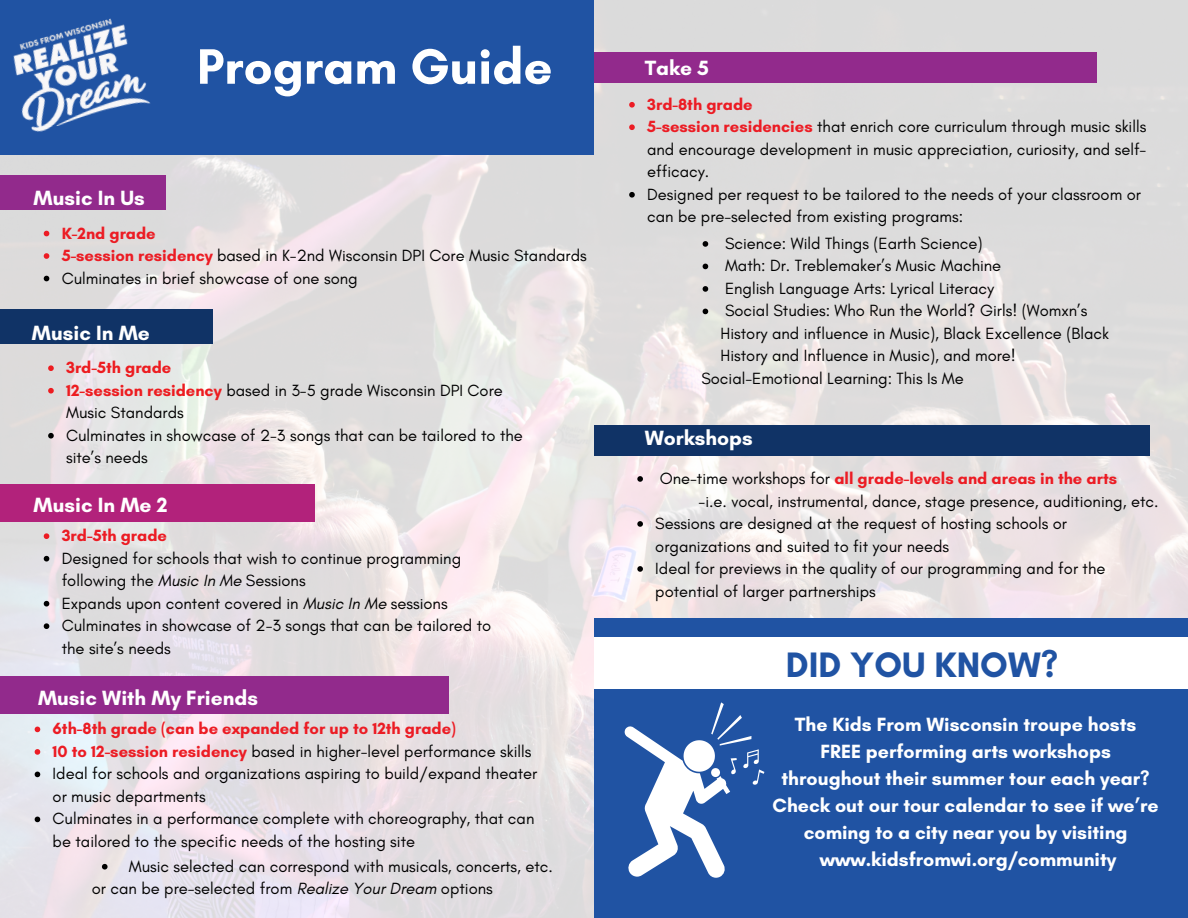
<style>
.page{position:relative;width:1188px;height:918px;background:#fff}
.page>*{position:absolute;margin:0;border:0;box-sizing:border-box;transform-origin:0 0}
.t1{font:700 50.7px "Glacial Indifference";color:#fff}
.t2{font:700 36px "Glacial Indifference";color:#2053a3}
.t3{font:700 21px "Glacial Indifference";color:#fff}
.t4{font:700 19.5px/27px "Glacial Indifference";color:#fff;text-align:center}
.t5{font:16.5px/22.5px "Glacial Indifference";color:#000}
.t6{font:700 16.5px "Glacial Indifference";color:#ec1c24}
.s1{font-weight:700;color:#ec1c24}
.s2{font-weight:700;color:#ed1c20}
.s3{font-style:italic}
.s4{font-weight:400;color:#000}
</style>
<div class="page">
<img style="left:0;top:0;width:1188px;height:918px">
<div style="left:0;top:175px;width:166px;height:35px;background:#922a8c"></div>
<div style="left:0;top:310px;width:213px;height:34px;background:#103366"></div>
<div style="left:0;top:484px;width:315px;height:38px;background:#b2227b"></div>
<div style="left:0;top:0;width:594px;height:154px;background:#2053a3"></div>
<div style="left:0;top:677px;width:448px;height:37px;background:#922a8c"></div>
<img style="left:0;top:18px;width:182px;height:163px">
<div style="left:594px;top:53px;width:502px;height:29px;background:#922a8c"></div>
<div style="left:594px;top:425px;width:555px;height:30px;background:#103366"></div>
<div style="left:594px;top:618px;width:594px;height:300px;background:#2053a3"></div>
<svg style="left:624px;top:702px;width:140px;height:176px"></svg>
<div style="left:594px;top:638px;width:594px;height:51px;background:#fff"></div>
<svg style="left:629px;top:102px;width:6px;height:6px"></svg>
<svg style="left:629px;top:124px;width:6px;height:6px"></svg>
<svg style="left:629px;top:192px;width:6px;height:6px"></svg>
<svg style="left:44px;top:231px;width:5px;height:5px"></svg>
<svg style="left:44px;top:253px;width:5px;height:6px"></svg>
<svg style="left:44px;top:276px;width:5px;height:5px"></svg>
<svg style="left:48px;top:365px;width:6px;height:6px"></svg>
<svg style="left:48px;top:388px;width:6px;height:6px"></svg>
<svg style="left:48px;top:433px;width:6px;height:6px"></svg>
<svg style="left:44px;top:533px;width:5px;height:6px"></svg>
<svg style="left:44px;top:556px;width:5px;height:6px"></svg>
<svg style="left:44px;top:601px;width:5px;height:6px"></svg>
<svg style="left:44px;top:623px;width:5px;height:6px"></svg>
<svg style="left:35px;top:727px;width:5px;height:5px"></svg>
<svg style="left:35px;top:749px;width:5px;height:6px"></svg>
<svg style="left:35px;top:772px;width:5px;height:5px"></svg>
<svg style="left:35px;top:817px;width:5px;height:5px"></svg>
<svg style="left:637px;top:476px;width:6px;height:6px"></svg>
<svg style="left:637px;top:521px;width:6px;height:6px"></svg>
<svg style="left:637px;top:566px;width:6px;height:6px"></svg>
<svg style="left:102px;top:864px;width:6px;height:6px"></svg>
<svg style="left:703px;top:241px;width:5px;height:6px"></svg>
<svg style="left:703px;top:264px;width:5px;height:5px"></svg>
<svg style="left:703px;top:286px;width:5px;height:6px"></svg>
<svg style="left:703px;top:309px;width:5px;height:5px"></svg>
<h1 class="t1" style="left:197px;top:36px;width:357px">Program Guide</h1>
<p class="t3" style="left:34px;top:185px;width:113px">Music In Us</p>
<p class="t5" style="left:62px;top:222px;width:527px"><span class="s1">K-2nd grade<br>5-session residency</span> based in K-2nd Wisconsin DPI Core Music Standards<br>Culminates in brief showcase of one song</p>
<p class="t3" style="left:32px;top:320px;width:119px">Music In Me</p>
<p class="t5" style="left:66px;top:356px;width:458px"><span class="s2">3rd-5th grade<br>12-session residency</span> based in 3-5 grade Wisconsin DPI Core<br>Music Standards<br>Culminates in showcase of 2-3 songs that can be tailored to the site’s needs</p>
<p class="t3" style="left:34px;top:492px;width:136px">Music In Me 2</p>
<p class="t6" style="left:62px;top:526px;width:107px">3rd-5th grade</p>
<p class="t5" style="left:62px;top:547px;width:431px">Designed for schools that wish to continue programming following the <span class="s3">Music In Me</span> Sessions<br>Expands upon content covered in <span class="s3">Music In Me</span> sessions Culminates in showcase of 2-3 songs that can be tailored to the site’s needs</p>
<p class="t3" style="left:38px;top:685px;width:221px">Music With My Friends</p>
<p class="t5" style="left:53px;top:717px;width:486px"><span class="s1">6th-8th grade (can be expanded for up to 12th grade)<br>10 to 12-session residency</span> based in higher-level performance skills Ideal for schools and organizations aspiring to build/expand theater or music departments<br>Culminates in a performance complete with choreography, that can be tailored to the specific needs of the hosting site</p>
<p class="t5" style="left:92px;top:855px;width:463px;text-indent:37px">Music selected can correspond with musicals, concerts, etc. or can be pre-selected from <span class="s3">Realize Your Dream</span> options</p>
<p class="t3" style="left:645px;top:55px;width:66px">Take 5</p>
<p class="t5" style="left:647px;top:93px;width:501px"><span class="s1">3rd-8th grade<br>5-session residencies</span> that enrich core curriculum through music skills and encourage development in music appreciation, curiosity, and self&shy;efficacy.<br>Designed per request to be tailored to the needs of your classroom or can be pre-selected from existing programs:</p>
<p class="t5" style="left:725px;top:232px;width:259px">Science: Wild Things (Earth Science)</p>
<p class="t5" style="left:725px;top:254px;width:278px">Math: Dr. Treblemaker’s Music Machine</p>
<p class="t5" style="left:725px;top:277px;width:271px">English Language Arts: Lyrical Literacy</p>
<p class="t5" style="left:725px;top:299px;width:364px">Social Studies: Who Run the World? Girls! (Womxn’s</p>
<p class="t5" style="left:721px;top:322px;width:390px">History and influence in Music), Black Excellence (Black</p>
<p class="t5" style="left:721px;top:344px;width:297px">History and Influence in Music), and more!</p>
<p class="t5" style="left:701px;top:367px;width:264px">Social-Emotional Learning: This Is Me</p>
<p class="t3" style="left:645px;top:425px;width:110px">Workshops</p>
<p class="t6" style="left:660px;top:468px;width:459px"><span class="s4">One-time workshops for</span> all grade-levels and areas in the arts</p>
<p class="t5" style="left:655px;top:512px;width:452px">Sessions are designed at the request of hosting schools or organizations and suited to fit your needs<br>Ideal for previews in the quality of our programming and for the potential of larger partnerships</p>
<p class="t5" style="left:699px;top:489px;width:461px">-i.e. vocal, instrumental, dance, stage presence, auditioning, etc.</p>
<h2 class="t2" style="left:786px;top:642px;width:274px">DID YOU KNOW?</h2>
<p class="t4" style="left:773px;top:710px;width:388px">The Kids From Wisconsin troupe hosts FREE performing arts workshops throughout their summer tour each year?<br>Check out our tour calendar to see if we’re coming to a city near you by visiting www.kidsfromwi.org/community</p>
</div>
